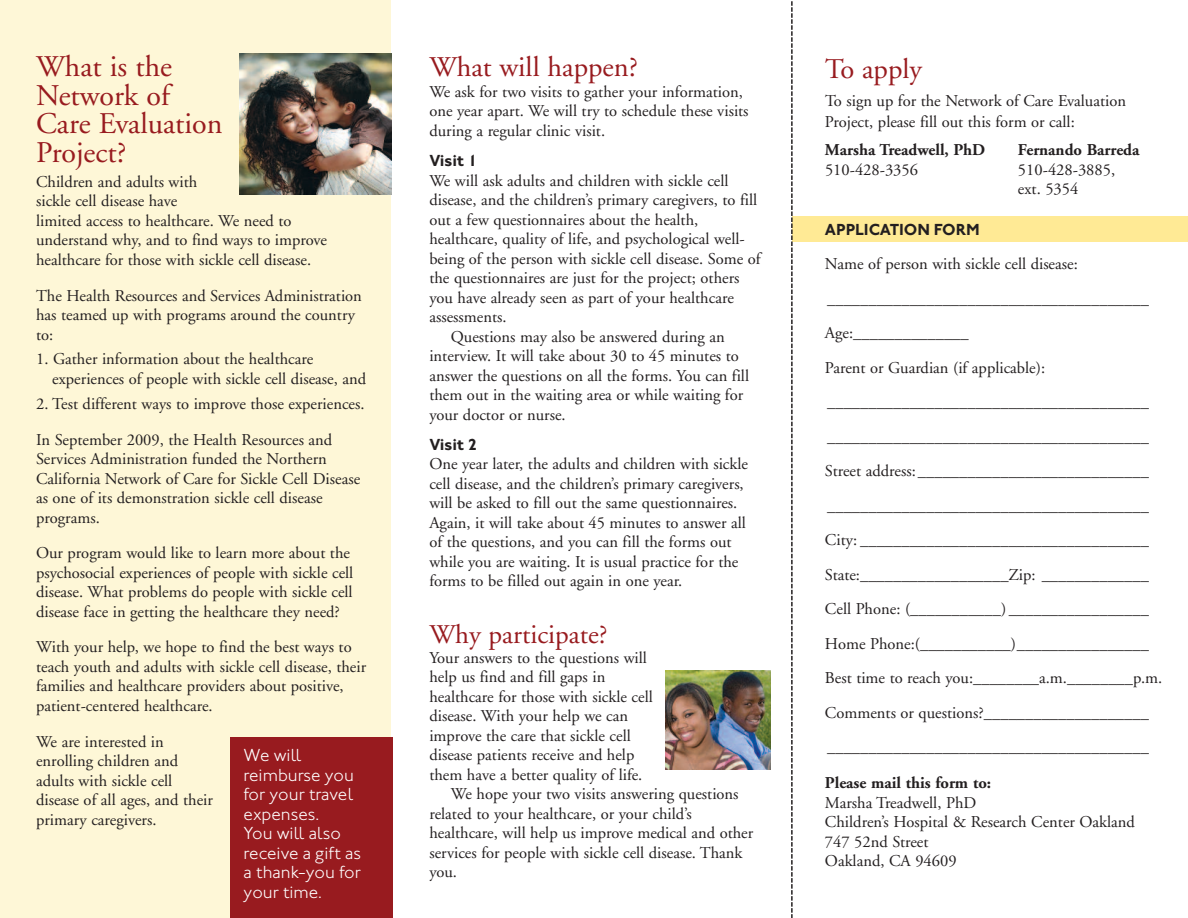
<style>
.page{position:relative;width:1188px;height:918px;background:#fff}
.page>*{position:absolute;margin:0;border:0;box-sizing:border-box;transform-origin:0 0}
.t1{font:30px/28.5px "Adobe Garamond";color:#981b1f}
.t2{font:28.5px "Adobe Garamond";color:#981b1f}
.t3{font:27px "Adobe Garamond";color:#981b1f}
.t4{font:300 18px/19.5px "Johnston ITC";color:#fff}
.t5{font:16.5px/19.5px "Adobe Garamond";color:#231f20}
.t6{font:700 16.5px "Adobe Garamond";color:#231f20}
.t7{font:700 16.5px "Johnston ITC Std";color:#231f20}
</style>
<div class="page">
<div style="left:792px;top:216px;width:396px;height:26px;background:#ffea95"></div>
<div style="left:0;top:0;width:392px;height:918px;background:#fef7d7"></div>
<img style="left:239px;top:54px;width:153px;height:141px">
<div style="left:231px;top:738px;width:162px;height:180px;background:#981b1f"></div>
<svg style="left:791px;top:1px;width:2px;height:917px;background:#827f7f"></svg>
<img style="left:666px;top:670px;width:104px;height:100px">
<h1 class="t1" style="left:36px;top:55px;width:188px">What is the<br>Network of<br>Care Evaluation<br>Project?</h1>
<p class="t5" style="left:36px;top:173px;width:293px">Children and adults with<br>sickle cell disease have<br>limited access to healthcare. We need to understand why, and to find ways to improve healthcare for those with sickle cell disease.</p>
<p class="t5" style="left:36px;top:287px;width:327px">The Health Resources and Services Administration has teamed up with programs around the country to:</p>
<p class="t5" style="left:52px;top:351px;width:315px;text-indent:-16px">1. Gather information about the healthcare experiences of people with sickle cell disease, and</p>
<p class="t5" style="left:36px;top:387px;width:330px;line-height:35.7px">2. Test different ways to improve those experiences.<br>In September 2009, the Health Resources and</p>
<p class="t5" style="left:36px;top:451px;width:326px">Services Administration funded the Northern California Network of Care for Sickle Cell Disease as one of its demonstration sickle cell disease programs.</p>
<p class="t5" style="left:36px;top:545px;width:319px">Our program would like to learn more about the psychosocial experiences of people with sickle cell disease. What problems do people with sickle cell disease face in getting the healthcare they need?</p>
<p class="t5" style="left:36px;top:639px;width:332px">With your help, we hope to find the best ways to teach youth and adults with sickle cell disease, their families and healthcare providers about positive, patient-centered healthcare.</p>
<p class="t5" style="left:36px;top:733px;width:178px">We are interested in enrolling children and adults with sickle cell disease of all ages, and their primary caregivers.</p>
<p class="t4" style="left:244px;top:748px;width:119px">We will reimburse you for your travel expenses.<br>You will also receive a gift as a thank-you for your time.</p>
<h2 class="t2" style="left:429px;top:55px;width:210px">What will happen?</h2>
<p class="t5" style="left:429px;top:83px;width:321px">We ask for two visits to gather your information, one year apart. We will try to schedule these visits during a regular clinic visit.</p>
<p class="t7" style="left:429px;top:155px;width:50px">Visit 1</p>
<p class="t5" style="left:429px;top:172px;width:301px">We will ask adults and children with sickle cell</p>
<p class="t5" style="left:429px;top:192px;width:329px">disease, and the children’s primary caregivers, to fill</p>
<p class="t5" style="left:429px;top:211px;width:270px">out a few questionnaires about the health,</p>
<p class="t5" style="left:429px;top:231px;width:317px">healthcare, quality of life, and psychological well-</p>
<p class="t5" style="left:429px;top:250px;width:333px">being of the person with sickle cell disease. Some of</p>
<p class="t5" style="left:429px;top:270px;width:312px">the questionnaires are just for the project; others</p>
<p class="t5" style="left:429px;top:289px;width:306px">you have already seen as part of your healthcare</p>
<p class="t5" style="left:429px;top:309px;width:79px">assessments.</p>
<p class="t5" style="left:451px;top:328px;width:275px">Questions may also be answered during an</p>
<p class="t5" style="left:429px;top:348px;width:311px">interview. It will take about 30 to 45 minutes to</p>
<p class="t5" style="left:429px;top:367px;width:321px">answer the questions on all the forms. You can fill</p>
<p class="t5" style="left:429px;top:387px;width:315px">them out in the waiting area or while waiting for</p>
<p class="t5" style="left:429px;top:406px;width:138px">your doctor or nurse.</p>
<p class="t7" style="left:429px;top:439px;width:50px">Visit 2</p>
<p class="t5" style="left:429px;top:456px;width:320px">One year later, the adults and children with sickle cell disease, and the children’s primary caregivers, will be asked to fill out the same questionnaires.<br>Again, it will take about 45 minutes to answer all of the questions, and you can fill the forms out while you are waiting. It is usual practice for the forms to be filled out again in one year.</p>
<h3 class="t3" style="left:429px;top:624px;width:180px">Why participate?</h3>
<p class="t5" style="left:429px;top:649px;width:219px">Your answers to the questions will</p>
<p class="t5" style="left:429px;top:669px;width:178px">help us find and fill gaps in</p>
<p class="t5" style="left:429px;top:688px;width:225px">healthcare for those with sickle cell</p>
<p class="t5" style="left:429px;top:708px;width:200px">disease. With your help we can</p>
<p class="t5" style="left:429px;top:727px;width:203px">improve the care that sickle cell</p>
<p class="t5" style="left:429px;top:747px;width:207px">disease patients receive and help</p>
<p class="t5" style="left:429px;top:766px;width:215px">them have a better quality of life.</p>
<p class="t5" style="left:451px;top:786px;width:289px">We hope your two visits answering questions</p>
<p class="t5" style="left:429px;top:805px;width:264px">related to your healthcare, or your child’s</p>
<p class="t5" style="left:429px;top:825px;width:325px">healthcare, will help us improve medical and other</p>
<p class="t5" style="left:429px;top:844px;width:315px">services for people with sickle cell disease. Thank</p>
<p class="t5" style="left:429px;top:864px;width:29px">you.</p>
<h2 class="t2" style="left:825px;top:57px;width:99px">To apply</h2>
<p class="t5" style="left:825px;top:91px;width:303px;line-height:21px">To sign up for the Network of Care Evaluation<br>Project, please fill out this form or call:</p>
<p class="t6" style="left:825px;top:144px;width:162px">Marsha Treadwell, PhD</p>
<p class="t6" style="left:1018px;top:144px;width:123px">Fernando Barreda</p>
<p class="t5" style="left:825px;top:161px;width:95px">510-428-3356</p>
<p class="t5" style="left:1018px;top:161px;width:99px">510-428-3885, ext. 5354</p>
<p class="t7" style="left:825px;top:224px;width:156px">APPLICATION FORM</p>
<p class="t5" style="left:825px;top:248px;width:339px;line-height:34.5px">Name of person with sickle cell disease: _______________________________________ Age:______________<br>Parent or Guardian (if applicable): _______________________________________ _______________________________________ Street address: ____________________________ _______________________________________ City: ___________________________________ State:__________________Zip: _____________ Cell Phone: (___________) _________________ Home Phone:(___________)________________ Best time to reach you:________a.m.________p.m.<br>Comments or questions?____________________ _______________________________________</p>
<p class="t6" style="left:825px;top:777px;width:168px">Please mail this form to:</p>
<p class="t5" style="left:825px;top:794px;width:312px">Marsha Treadwell, PhD<br>Children’s Hospital &amp; Research Center Oakland<br>747 52nd Street<br>Oakland, CA 94609</p>
</div>
